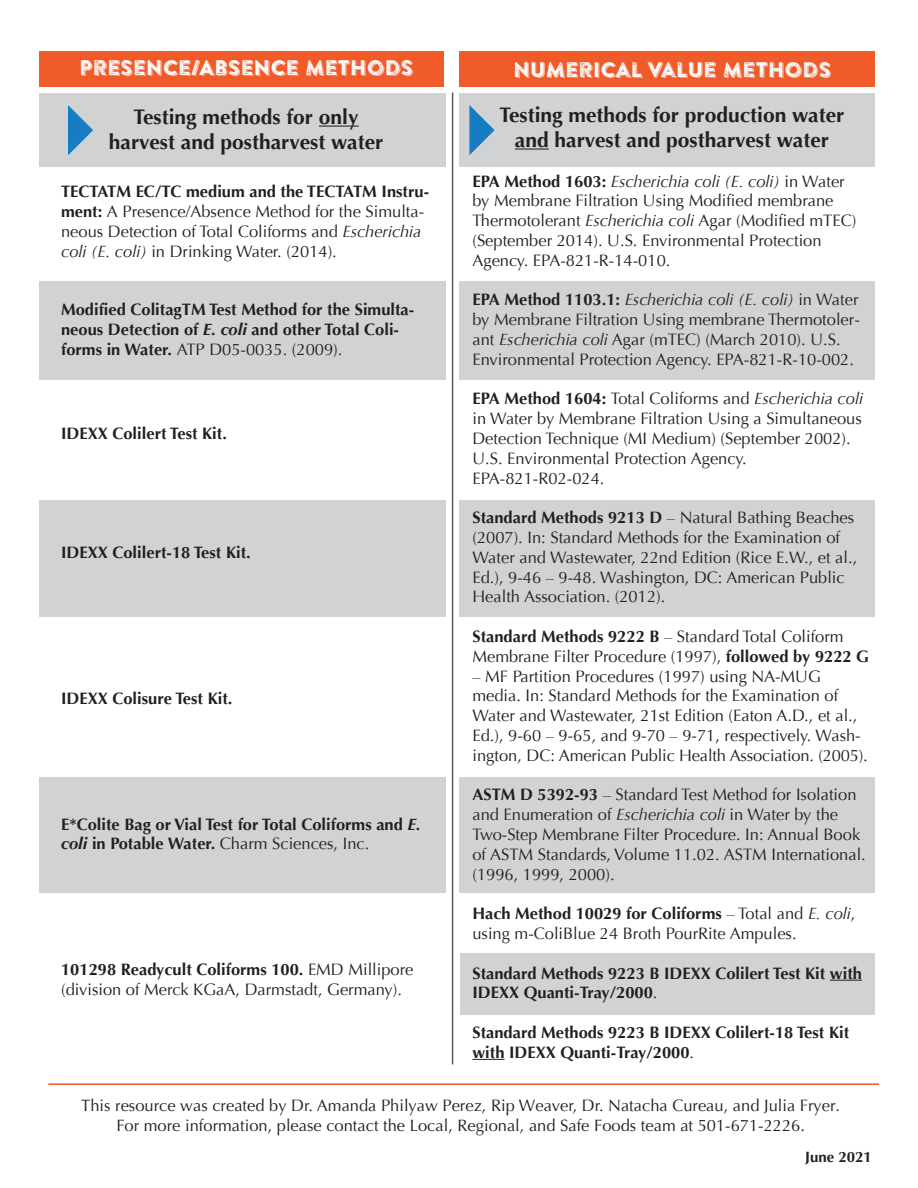
<style>
.page{position:relative;width:918px;height:1188px;background:#fff}
.page>*{position:absolute;margin:0;border:0;box-sizing:border-box;transform-origin:0 0}
.t1{font:700 21px/25.2px "Optima";color:#231f20;text-align:center}
.t2{font:21px "Brandon Printed Two Shadow";color:#fff}
.t3{font:16.5px/19.8px "Optima";color:#231f20}
.t4{font:700 16.5px/19.8px "Optima";color:#231f20}
.t5{font:16.5px/19.8px "Optima";color:#231f20;text-align:center}
.t6{font:700 15px "Optima";color:#231f20}
.s1{font-weight:700}
.s2{font-style:italic}
.s3{font-weight:400}
.s4{font-style:inherit}
</style>
<div class="page">
<div style="left:459px;top:501px;width:415px;height:116px;background:#d1d2d4"></div>
<div style="left:459px;top:778px;width:415px;height:115px;background:#d1d2d4"></div>
<div style="left:40px;top:281px;width:406px;height:99px;background:#d1d2d4"></div>
<div style="left:459px;top:281px;width:415px;height:99px;background:#d1d2d4"></div>
<hr style="left:48px;top:1083px;width:831px;height:2px;background:#f15a29">
<hr style="left:452px;top:93px;width:1px;height:971px;background:#57585a">
<div style="left:40px;top:93px;width:406px;height:74px;background:#d1d2d4"></div>
<hr style="left:319px;top:126px;width:40px;height:1px;background:#231f20">
<hr style="left:472px;top:1059px;width:33px;height:1px;background:#231f20">
<div style="left:460px;top:953px;width:414px;height:62px;background:#d1d2d4"></div>
<hr style="left:830px;top:980px;width:32px;height:1px;background:#231f20">
<div style="left:459px;top:93px;width:415px;height:74px;background:#d1d2d4"></div>
<hr style="left:515px;top:149px;width:34px;height:1px;background:#231f20">
<div style="left:40px;top:777px;width:406px;height:116px;background:#d1d2d4"></div>
<div style="left:40px;top:500px;width:406px;height:117px;background:#d1d2d4"></div>
<div style="left:40px;top:51px;width:404px;height:36px;background:#f15a29"></div>
<div style="left:459px;top:51px;width:415px;height:36px;background:#f15a29"></div>
<svg style="left:68px;top:105px;width:25px;height:50px"></svg>
<svg style="left:469px;top:105px;width:26px;height:50px"></svg>
<h1 class="t2" style="left:79px;top:54px;width:335px">PRESENCE/ABSENCE METHODS</h1>
<h3 class="t1" style="left:109px;top:105px;width:276px">Testing methods for only harvest and postharvest water</h3>
<p class="t3" style="left:61px;top:182px;width:370px"><span class="s1">TECTATM EC/TC medium and the TECTATM Instru&shy;ment:</span> A Presence/Absence Method for the Simulta&shy;neous Detection of Total Coliforms and <span class="s2">Escherichia coli (E. coli)</span> in Drinking Water. (2014).</p>
<h1 class="t2" style="left:513px;top:56px;width:319px">NUMERICAL VALUE METHODS</h1>
<h3 class="t1" style="left:499px;top:102px;width:346px">Testing methods for production water and harvest and postharvest water</h3>
<p class="t3" style="left:472px;top:171px;width:385px"><span class="s1">EPA Method 1603:</span> <span class="s2">Escherichia coli (E. coli)</span> in Water by Membrane Filtration Using Modified membrane Thermotolerant <span class="s2">Escherichia coli</span> Agar (Modified mTEC) (September 2014). U.S. Environmental Protection Agency. EPA-821-R-14-010.</p>
<p class="t3" style="left:472px;top:290px;width:389px"><span class="s1">EPA Method 1103.1:</span> <span class="s2">Escherichia coli (E. coli)</span> in Water by Membrane Filtration Using membrane Thermotoler&shy;ant <span class="s2">Escherichia coli</span> Agar (mTEC) (March 2010). U.S.<br>Environmental Protection Agency. EPA-821-R-10-002.</p>
<p class="t3" style="left:472px;top:389px;width:392px;text-align:justify"><span class="s1">EPA Method 1604:</span> Total Coliforms and <span class="s2">Escherichia coli </span>in Water by Membrane Filtration Using a Simultaneous Detection Technique (MI Medium) (September 2002).</p>
<p class="t3" style="left:472px;top:448px;width:276px">U.S. Environmental Protection Agency.<br>EPA-821-R02-024.</p>
<p class="t3" style="left:472px;top:508px;width:386px"><span class="s1">Standard Methods 9213 D</span> – Natural Bathing Beaches (2007). In: Standard Methods for the Examination of Water and Wastewater, 22nd Edition (Rice E.W., et al., Ed.), 9-46 – 9-48. Washington, DC: American Public Health Association. (2012).</p>
<p class="t3" style="left:472px;top:627px;width:398px"><span class="s1">Standard Methods 9222 B</span> – Standard Total Coliform<br>Membrane Filter Procedure (1997), <span class="s1">followed by 9222 G</span></p>
<p class="t3" style="left:472px;top:666px;width:397px">– MF Partition Procedures (1997) using NA-MUG media. In: Standard Methods for the Examination of Water and Wastewater, 21st Edition (Eaton A.D., et al., Ed.), 9-60 – 9-65, and 9-70 – 9-71, respectively. Wash&shy;ington, DC: American Public Health Association. (2005).</p>
<p class="t3" style="left:472px;top:785px;width:395px"><span class="s1">ASTM D 5392-93</span> – Standard Test Method for Isolation and Enumeration of <span class="s2">Escherichia coli</span> in Water by the Two-Step Membrane Filter Procedure. In: Annual Book of ASTM Standards, Volume 11.02. ASTM International. (1996, 1999, 2000).</p>
<p class="t3" style="left:472px;top:904px;width:384px"><span class="s1">Hach Method 10029 for Coliforms</span> – Total and <span class="s2">E. coli</span>, using m-ColiBlue 24 Broth PourRite Ampules.</p>
<p class="t4" style="left:472px;top:963px;width:391px">Standard Methods 9223 B IDEXX Colilert Test Kit with<br>IDEXX Quanti-Tray/2000<span class="s3">.</span></p>
<p class="t4" style="left:472px;top:1023px;width:378px">Standard Methods 9223 B IDEXX Colilert-18 Test Kit with IDEXX Quanti-Tray/2000<span class="s3">.</span></p>
<p class="t5" style="left:81px;top:1096px;width:760px">This resource was created by <span class="s4">Dr. Amanda Philyaw Perez, Rip Weaver, Dr. Natacha Cureau, and Julia Fryer</span>.<br>For more information, please contact the Local, Regional, and Safe Foods team at 501-671-2226.</p>
<p class="t6" style="left:805px;top:1148px;width:68px">June 2021</p>
<p class="t4" style="left:61px;top:300px;width:355px">Modified ColitagTM Test Method for the Simulta&shy;neous Detection of <span class="s2">E. coli</span> and other Total Coli&shy;forms in Water. <span class="s3">ATP D05-0035. (2009).</span></p>
<p class="t4" style="left:61px;top:424px;width:167px">IDEXX Colilert Test Kit.</p>
<p class="t4" style="left:61px;top:543px;width:191px">IDEXX Colilert-18 Test Kit.</p>
<p class="t4" style="left:61px;top:688px;width:173px">IDEXX Colisure Test Kit.</p>
<p class="t4" style="left:61px;top:814px;width:361px">E*Colite Bag or Vial Test for Total Coliforms and <span class="s2">E. coli</span> in Potable Water. <span class="s3">Charm Sciences, Inc.</span></p>
<p class="t3" style="left:61px;top:960px;width:354px"><span class="s1">101298 Readycult Coliforms 100.</span> EMD Millipore (division of Merck KGaA, Darmstadt, Germany).</p>
</div>
